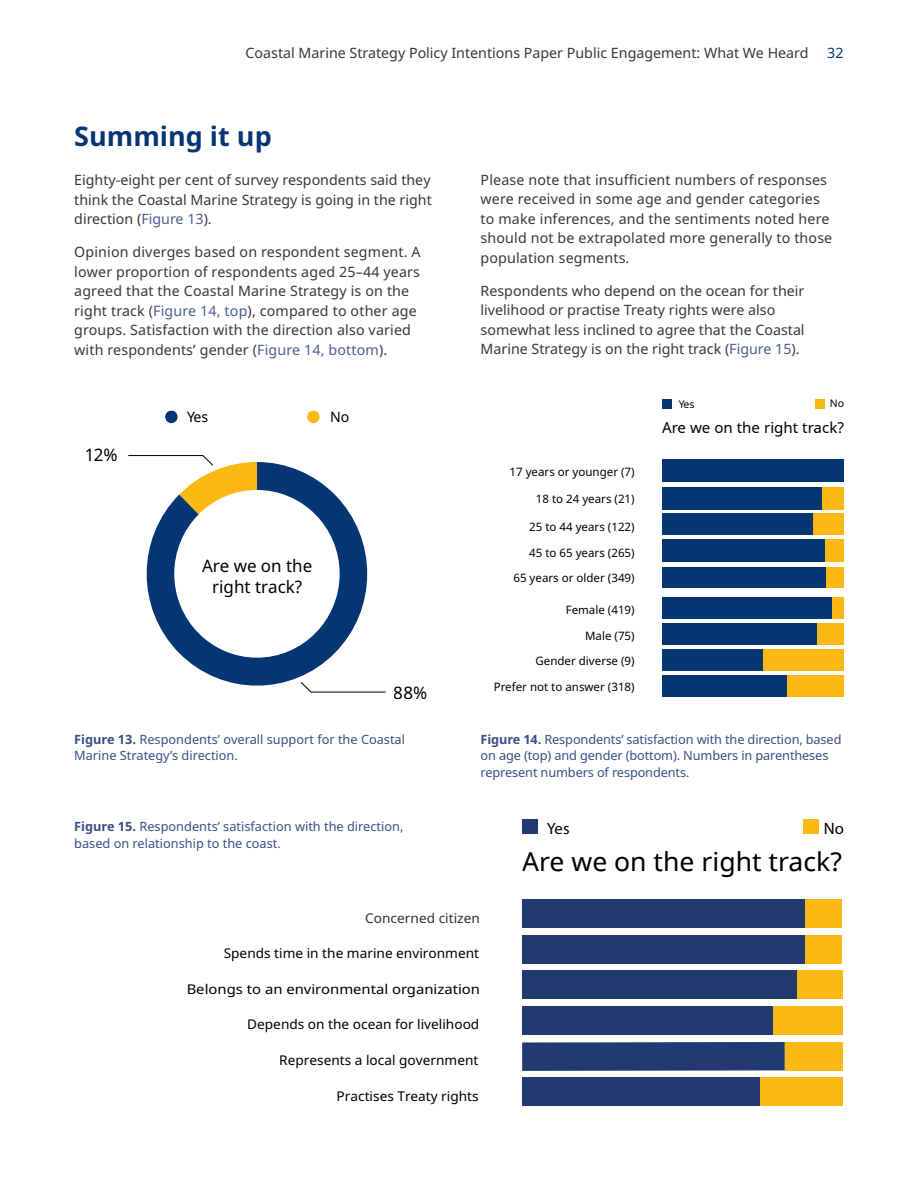
<style>
.page{position:relative;width:918px;height:1188px;background:#fff}
.page>*{position:absolute;margin:0;border:0;box-sizing:border-box;transform-origin:0 0}
.t1{font:700 27px "BC Sans";color:#043673}
.t2{font:26.1px "BC Sans";color:#010101}
.t3{font:17.25px/20.7px "BC Sans";color:#000;text-align:center}
.t4{font:16.35px "Myriad Pro";color:#000}
.t5{font:15.15px "BC Sans";color:#000}
.t6{font:14.4px "BC Sans";color:#000}
.t7{font:14.25px/19.5px "BC Sans";letter-spacing:.01em;color:#383839}
.t8{font:14.25px "BC Sans";color:#043673}
.t9{font:13.5px "BC Sans";color:#010101}
.t10{font:13.5px "BC Sans";color:#010101;scale:1.11 1}
.t11{font:13.5px "BC Sans";color:#303236}
.t12{font:12.75px/16.5px "BC Sans";color:#384f86}
.t13{font:11.55px/25px "BC Sans";color:#000;text-align:right}
.t14{font:10.5px "BC Sans";color:#000}
.s1{color:#4d5d92}
.s2{font-weight:700}
</style>
<div class="page">
<div style="left:804px;top:899px;width:38px;height:29px;background:#fdb913"></div>
<div style="left:804px;top:935px;width:38px;height:28px;background:#fdb913"></div>
<div style="left:797px;top:971px;width:45px;height:28px;background:#fdb913"></div>
<div style="left:773px;top:1006px;width:69px;height:29px;background:#fdb913"></div>
<div style="left:785px;top:1042px;width:57px;height:29px;background:#fdb913"></div>
<div style="left:759px;top:1078px;width:83px;height:28px;background:#fdb913"></div>
<div style="left:522px;top:899px;width:282px;height:29px;background:#213a70"></div>
<div style="left:522px;top:935px;width:282px;height:28px;background:#213a70"></div>
<div style="left:522px;top:971px;width:275px;height:28px;background:#213a70"></div>
<div style="left:522px;top:1006px;width:251px;height:29px;background:#213a70"></div>
<svg style="left:522px;top:1042px;width:263px;height:29px;background:#253e73"></svg>
<div style="left:522px;top:1078px;width:238px;height:28px;background:#213a70"></div>
<div style="left:803px;top:819px;width:16px;height:15px;background:#fdb913"></div>
<div style="left:522px;top:819px;width:15px;height:15px;background:#213a70"></div>
<svg style="left:146px;top:462px;width:222px;height:224px"></svg>
<svg style="left:128px;top:455px;width:129px;height:59px"></svg>
<svg style="left:300px;top:681px;width:86px;height:12px"></svg>
<div style="left:165px;top:410px;width:13px;height:13px;background:#043673;border-radius:50%"></div>
<div style="left:307px;top:410px;width:13px;height:13px;background:#fdb913;border-radius:50%"></div>
<div style="left:663px;top:399px;width:9px;height:9px;background:#043673"></div>
<div style="left:815px;top:399px;width:9px;height:10px;background:#fdb913"></div>
<div style="left:816px;top:624px;width:27px;height:21px;background:#fdb913"></div>
<div style="left:662px;top:624px;width:154px;height:21px;background:#043673"></div>
<div style="left:787px;top:675px;width:56px;height:21px;background:#fdb913"></div>
<div style="left:662px;top:675px;width:125px;height:21px;background:#043673"></div>
<div style="left:762px;top:650px;width:81px;height:21px;background:#fdb913"></div>
<div style="left:662px;top:650px;width:100px;height:21px;background:#043673"></div>
<div style="left:832px;top:598px;width:11px;height:21px;background:#fdb913"></div>
<div style="left:662px;top:598px;width:170px;height:21px;background:#043673"></div>
<div style="left:662px;top:567px;width:164px;height:21px;background:#043673"></div>
<div style="left:662px;top:540px;width:163px;height:22px;background:#043673"></div>
<div style="left:826px;top:567px;width:17px;height:21px;background:#fdb913"></div>
<div style="left:825px;top:540px;width:18px;height:22px;background:#fdb913"></div>
<div style="left:662px;top:487px;width:160px;height:22px;background:#043673"></div>
<div style="left:822px;top:487px;width:21px;height:22px;background:#fdb913"></div>
<div style="left:662px;top:460px;width:181px;height:22px;background:#043673"></div>
<div style="left:662px;top:514px;width:151px;height:21px;background:#043673"></div>
<div style="left:813px;top:514px;width:30px;height:21px;background:#fdb913"></div>
<p class="t7" style="left:246px;top:44px;width:565px">Coastal Marine Strategy Policy Intentions Paper Public Engagement: What We Heard</p>
<p class="t8" style="left:827px;top:43px;width:18px">32</p>
<h1 class="t1" style="left:74px;top:117px;width:199px">Summing it up</h1>
<p class="t7" style="left:74px;top:171px;width:359px;text-align:justify">Eighty-eight per cent of survey respondents said they think the Coastal Marine Strategy is going in the right direction (<span class="s1">Figure 13</span>).</p>
<p class="t7" style="left:74px;top:243px;width:348px">Opinion diverges based on respondent segment. A lower proportion of respondents aged 25–44 years agreed that the Coastal Marine Strategy is on the right track (<span class="s1">Figure 14, top</span>), compared to other age groups. Satisfaction with the direction also varied with respondents’ gender (<span class="s1">Figure 14, bottom</span>).</p>
<p class="t3" style="left:84px;top:445px;width:35px">12%</p>
<p class="t6" style="left:187px;top:407px;width:23px">Yes</p>
<p class="t6" style="left:330px;top:407px;width:21px">No</p>
<p class="t3" style="left:202px;top:556px;width:112px">Are we on the right track?</p>
<p class="t3" style="left:394px;top:682px;width:35px">88%</p>
<p class="t12" style="left:74px;top:731px;width:332px"><span class="s2">Figure 13.</span> Respondents’ overall support for the Coastal<br>Marine Strategy’s direction.</p>
<p class="t12" style="left:74px;top:819px;width:331px"><span class="s2">Figure 15.</span> Respondents’ satisfaction with the direction, based on relationship to the coast.</p>
<p class="t7" style="left:481px;top:170px;width:353px">Please note that insufficient numbers of responses were received in some age and gender categories to make inferences, and the sentiments noted here should not be extrapolated more generally to those population segments.</p>
<p class="t7" style="left:481px;top:281px;width:326px">Respondents who depend on the ocean for their livelihood or practise Treaty rights were also somewhat less inclined to agree that the Coastal Marine Strategy is on the right track (<span class="s1">Figure 15</span>).</p>
<p class="t14" style="left:679px;top:396px;width:17px">Yes</p>
<p class="t14" style="left:830px;top:396px;width:16px">No</p>
<p class="t13" style="left:509px;top:460px;width:127px">17 years or younger (7)</p>
<p class="t13" style="left:536px;top:487px;width:100px">18 to 24 years (21)</p>
<p class="t13" style="left:529px;top:514px;width:107px">25 to 44 years (122)</p>
<p class="t13" style="left:513px;top:541px;width:123px">45 to 65 years (265)<br>65 years or older (349)</p>
<p class="t13" style="left:566px;top:597px;width:71px">Female (419)</p>
<p class="t13" style="left:585px;top:623px;width:51px">Male (75)</p>
<p class="t13" style="left:535px;top:648px;width:101px">Gender diverse (9)</p>
<p class="t13" style="left:494px;top:675px;width:142px">Prefer not to answer (318)</p>
<p class="t5" style="left:662px;top:417px;width:183px">Are we on the right track?</p>
<p class="t12" style="left:481px;top:731px;width:362px"><span class="s2">Figure 14.</span> Respondents’ satisfaction with the direction, based on age (top) and gender (bottom). Numbers in parentheses represent numbers of respondents.</p>
<p class="t4" style="left:547px;top:818px;width:24px">Yes</p>
<p class="t4" style="left:824px;top:818px;width:22px">No</p>
<h2 class="t2" style="left:522px;top:843px;width:321px">Are we on the right track?</h2>
<p class="t11" style="left:365px;top:908px;width:116px">Concerned citizen</p>
<p class="t9" style="left:224px;top:943px;width:257px">Spends time in the marine environment</p>
<p class="t10" style="left:187px;top:979px;width:266px">Belongs to an environmental organization</p>
<p class="t9" style="left:247px;top:1015px;width:234px">Depends on the ocean for livelihood</p>
<p class="t9" style="left:279px;top:1051px;width:201px">Represents a local government</p>
<p class="t9" style="left:337px;top:1087px;width:144px">Practises Treaty rights</p>
</div>
